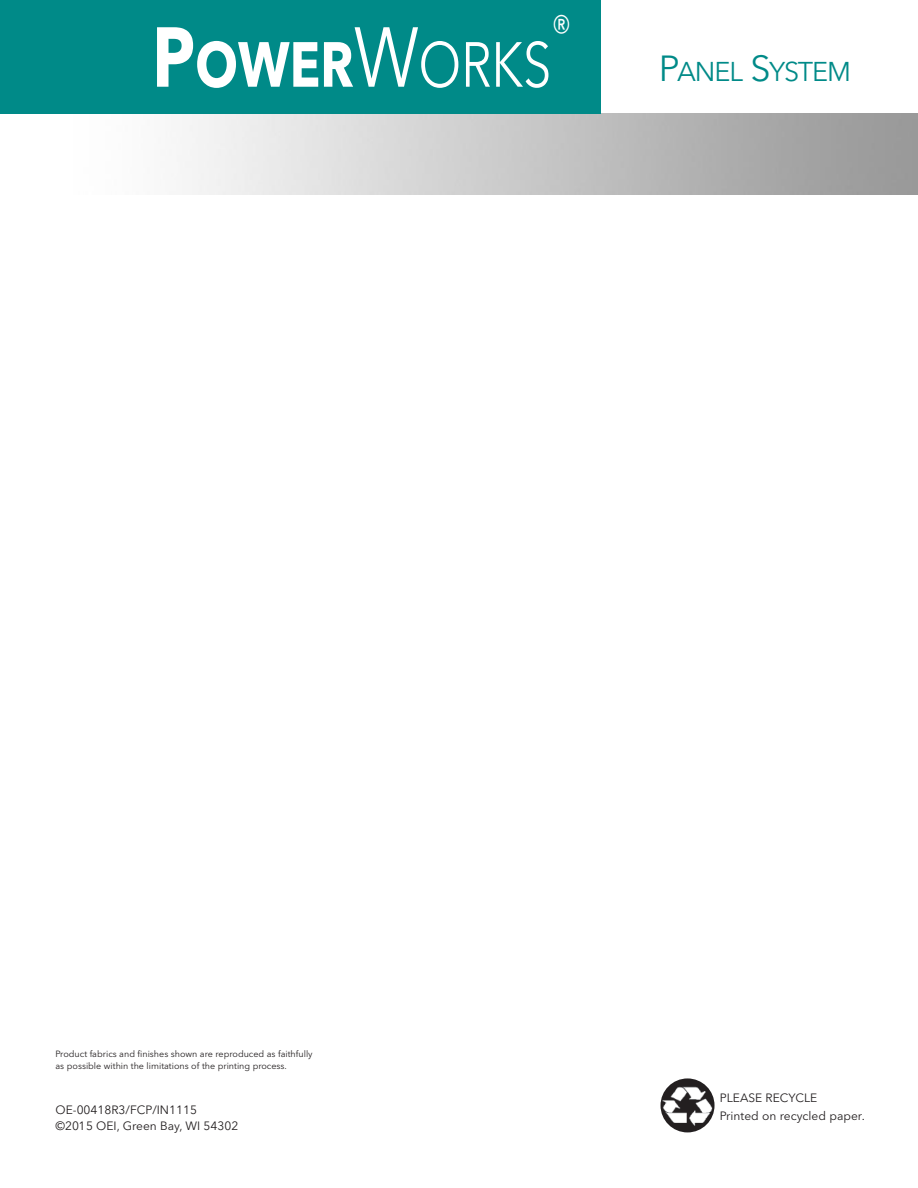
<style>
.page{position:relative;width:918px;height:1188px;background:#fff}
.page>*{position:absolute;margin:0;border:0;box-sizing:border-box;transform-origin:0 0}
.t1{font:700 63px "Avenir Next";color:#fff;scale:.8 1}
.t2{font:42px "Avenir Next";color:#fff;scale:.8 1}
.t3{font:27px "Avenir Next";letter-spacing:-.04em;color:#008a88}
.t4{font:12px/16.5px "Avenir Next";color:#231f20}
.t5{font:9px/12px "Avenir Next";color:#231f20}
.s1{font-size:84px}
.s2{font-weight:400;font-size:84px}
.s3{font-weight:400}
.s4{font-size:36px}
</style>
<div class="page">
<img style="left:73px;top:113px;width:845px;height:81px">
<img style="left:661px;top:1078px;width:54px;height:54px;border-radius:50%">
<div style="left:0;top:0;width:601px;height:113px;background:#008a88"></div>
<h2 class="t2" style="left:551px;top:-5px;width:27px">®</h2>
<h1 class="t1" style="left:152px;top:10px;width:501px"><span class="s1">P</span>OWER<span class="s2">W</span><span class="s3">ORKS</span></h1>
<h3 class="t3" style="left:659px;top:49px;width:194px"><span class="s4">P</span>ANEL <span class="s4">S</span>YSTEM</h3>
<p class="t5" style="left:56px;top:1047px;width:259px">Product fabrics and finishes shown are reproduced as faithfully as possible within the limitations of the printing process.</p>
<h3 class="t4" style="left:56px;top:1101px;width:184px">OE-00418R3/FCP/IN1115<br>©2015 OEI, Green Bay, WI 54302</h3>
<h3 class="t4" style="left:720px;top:1089px;width:146px;line-height:18px">PLEASE RECYCLE<br>Printed on recycled paper.</h3>
</div>
